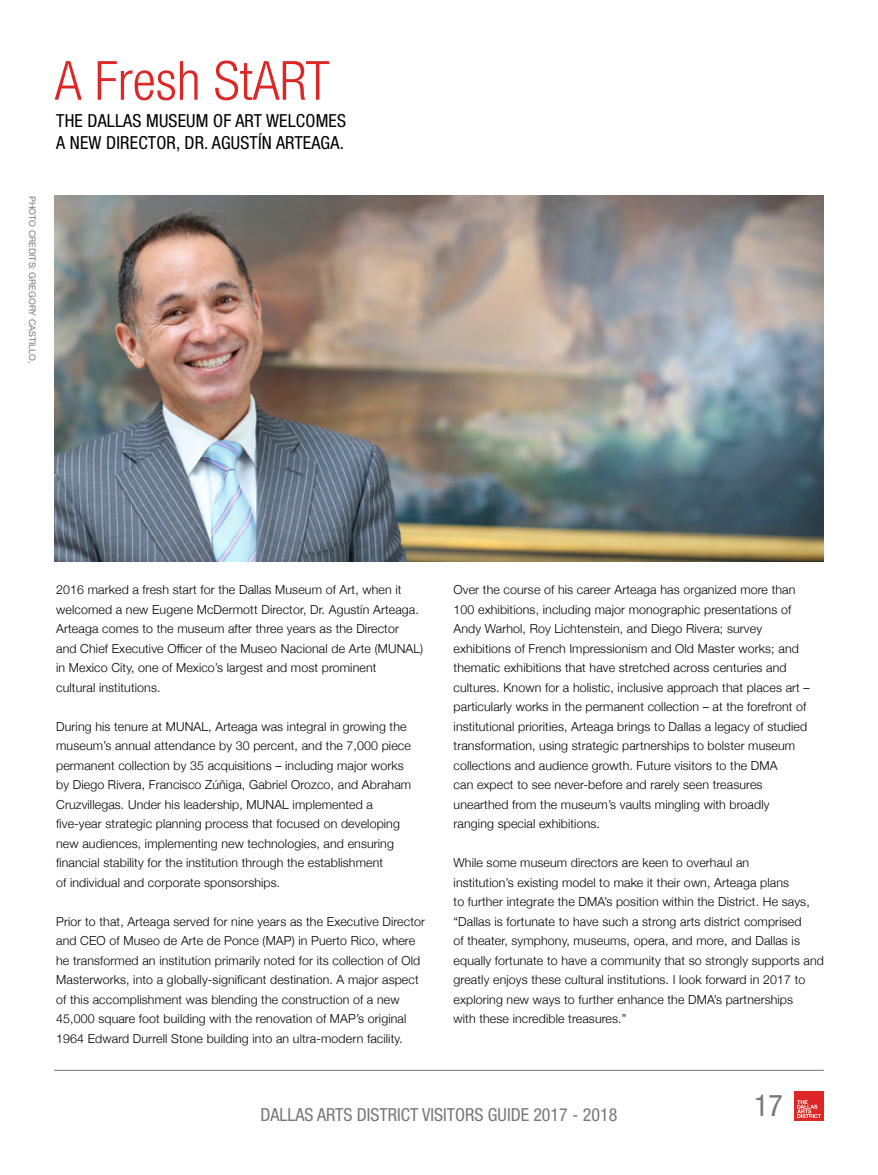
<style>
.page{position:relative;width:878px;height:1175px;background:#fff}
.page>*{position:absolute;margin:0;border:0;box-sizing:border-box;transform-origin:0 0}
.t1{font:300 condensed 54px "Helvetica Neue";color:#dc2726}
.t2{font:condensed 30px "Helvetica Neue";color:#77787b}
.t3{font:condensed 18px/21.6px "Helvetica Neue";letter-spacing:.01em;color:#000}
.t4{font:condensed 18px "Helvetica Neue";color:#77787b}
.t5{font:300 12.3px/19.5px "Helvetica Neue";letter-spacing:.01em;color:#000}
.t6{font:9px "Helvetica Neue";color:#77787b}
</style>
<div class="page">
<div style="left:794px;top:1091px;width:30px;height:29px;background:#dc2726"></div>
<svg style="left:797px;top:1100px;width:24px;height:18px"></svg>
<hr style="left:54px;top:1069px;width:770px;height:1px;background:#77787b">
<img style="left:54px;top:196px;width:770px;height:365px">
<p class="t6" style="left:38px;top:196px;width:169px;rotate:90deg">PHOTO CREDITS: GREGORY CASTILLO,</p>
<h1 class="t1" style="left:55px;top:50px;width:276px">A Fresh StART</h1>
<h3 class="t3" style="left:56px;top:110px;width:291px">THE DALLAS MUSEUM OF ART WELCOMES<br>A NEW DIRECTOR, DR. AGUSTÍN ARTEAGA.</h3>
<p class="t5" style="left:56px;top:579px;width:368px">2016 marked a fresh start for the Dallas Museum of Art, when it welcomed a new Eugene McDermott Director, Dr. Agustín Arteaga.<br>Arteaga comes to the museum after three years as the Director<br>and Chief Executive Officer of the Museo Nacional de Arte (MUNAL) in Mexico City, one of Mexico’s largest and most prominent<br>cultural institutions.</p>
<p class="t5" style="left:56px;top:716px;width:356px">During his tenure at MUNAL, Arteaga was integral in growing the museum’s annual attendance by 30 percent, and the 7,000 piece permanent collection by 35 acquisitions – including major works by Diego Rivera, Francisco Zúñiga, Gabriel Orozco, and Abraham Cruzvillegas. Under his leadership, MUNAL implemented a five-year strategic planning process that focused on developing new audiences, implementing new technologies, and ensuring financial stability for the institution through the establishment<br>of individual and corporate sponsorships.</p>
<p class="t5" style="left:56px;top:911px;width:370px">Prior to that, Arteaga served for nine years as the Executive Director and CEO of Museo de Arte de Ponce (MAP) in Puerto Rico, where he transformed an institution primarily noted for its collection of Old Masterworks, into a globally-significant destination. A major aspect of this accomplishment was blending the construction of a new 45,000 square foot building with the renovation of MAP’s original 1964 Edward Durrell Stone building into an ultra-modern facility.</p>
<p class="t5" style="left:453px;top:580px;width:358px">Over the course of his career Arteaga has organized more than 100 exhibitions, including major monographic presentations of Andy Warhol, Roy Lichtenstein, and Diego Rivera; survey exhibitions of French Impressionism and Old Master works; and thematic exhibitions that have stretched across centuries and cultures. Known for a holistic, inclusive approach that places art – particularly works in the permanent collection – at the forefront of institutional priorities, Arteaga brings to Dallas a legacy of studied transformation, using strategic partnerships to bolster museum collections and audience growth. Future visitors to the DMA<br>can expect to see never-before and rarely seen treasures unearthed from the museum’s vaults mingling with broadly ranging special exhibitions.</p>
<p class="t5" style="left:453px;top:853px;width:372px">While some museum directors are keen to overhaul an<br>institution’s existing model to make it their own, Arteaga plans<br>to further integrate the DMA’s position within the District. He says, “Dallas is fortunate to have such a strong arts district comprised<br>of theater, symphony, museums, opera, and more, and Dallas is equally fortunate to have a community that so strongly supports and greatly enjoys these cultural institutions. I look forward in 2017 to exploring new ways to further enhance the DMA’s partnerships<br>with these incredible treasures.”</p>
<h3 class="t4" style="left:260px;top:1104px;width:358px">DALLAS ARTS DISTRICT VISITORS GUIDE 2017 - 2018</h3>
<h2 class="t2" style="left:754px;top:1088px;width:30px">17</h2>
</div>
